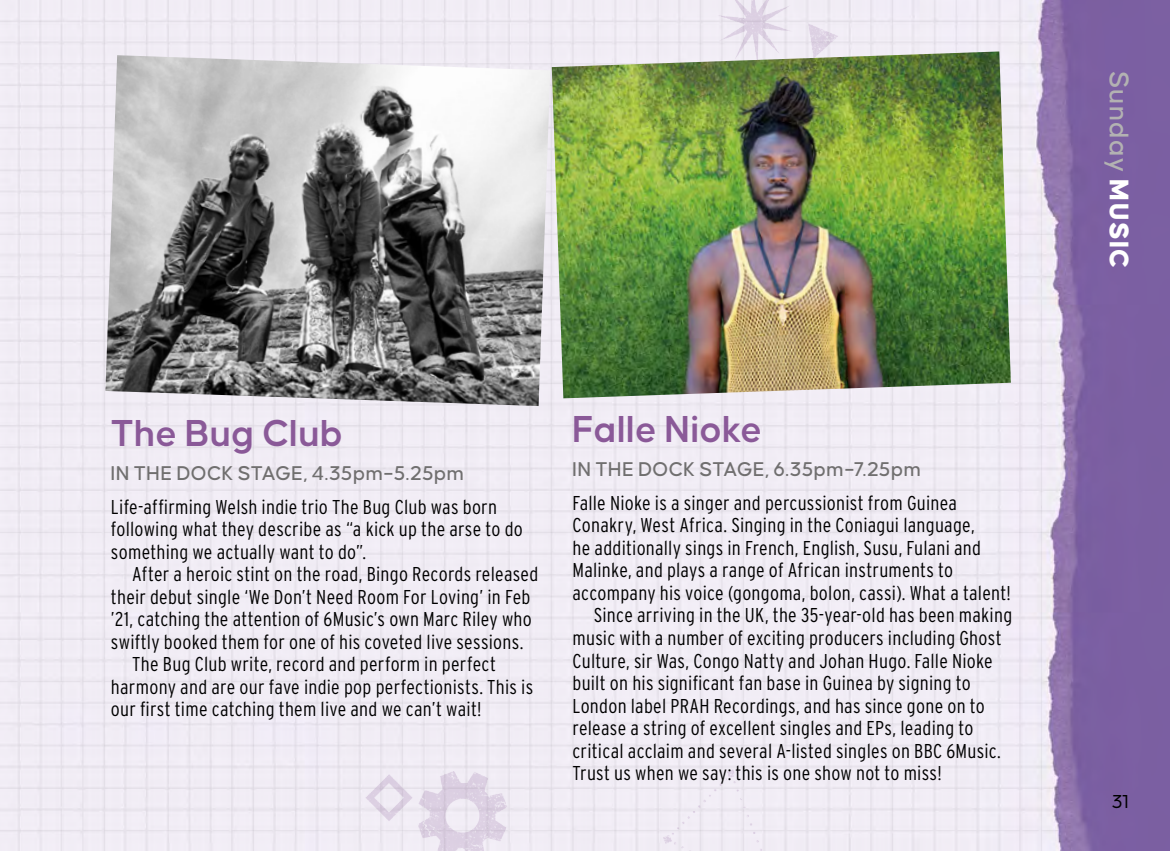
<style>
.page{position:relative;width:1170px;height:851px;background:#fff}
.page>*{position:absolute;margin:0;border:0;box-sizing:border-box;transform-origin:0 0}
.t1{font:600 40px "Causten";letter-spacing:.005em;color:#8a5998}
.t2{font:500 28.75px "Causten";letter-spacing:.035em;color:#b3b2b2}
.t3{font:500 21.25px "Causten";letter-spacing:.02em;color:#706f6f}
.t4{font:300 condensed 20px/22.5px "Interstate";letter-spacing:.01em;color:#000}
.t5{font:20px "Causten";color:#000}
.s1{font-weight:800;color:#fff}
</style>
<div class="page">
<img style="left:0;top:0;width:1169px;height:850px">
<img style="left:805px;top:17px;width:35px;height:34px">
<img style="left:658px;top:765px;width:131px;height:85px">
<img style="left:415px;top:767px;width:95px;height:83px">
<img style="left:363px;top:771px;width:52px;height:52px">
<img style="left:714px;top:0;width:81px;height:51px">
<img style="left:551px;top:51px;width:459px;height:347px">
<img style="left:105px;top:55px;width:445px;height:351px">
<h1 class="t1" style="left:111px;top:411px;width:233px">The Bug Club</h1>
<p class="t3" style="left:111px;top:461px;width:355px">IN THE DOCK STAGE, 4.35pm–5.25pm</p>
<p class="t4" style="left:111px;top:495px;width:413px">Life-affirming Welsh indie trio The Bug Club was born following what they describe as “a kick up the arse to do something we actually want to do”.</p>
<p class="t4" style="left:132px;top:562px;width:407px">After a heroic stint on the road, Bingo Records released</p>
<p class="t4" style="left:111px;top:585px;width:421px">their debut single ‘We Don’t Need Room For Loving’ in Feb</p>
<p class="t4" style="left:111px;top:607px;width:422px">’21, catching the attention of 6Music’s own Marc Riley who</p>
<p class="t4" style="left:111px;top:630px;width:414px">swiftly booked them for one of his coveted live sessions.</p>
<p class="t4" style="left:132px;top:652px;width:365px">The Bug Club write, record and perform in perfect</p>
<p class="t4" style="left:111px;top:675px;width:423px">harmony and are our fave indie pop perfectionists. This is</p>
<p class="t4" style="left:111px;top:697px;width:372px">our first time catching them live and we can’t wait!</p>
<h1 class="t1" style="left:572px;top:407px;width:191px">Falle Nioke</h1>
<p class="t3" style="left:572px;top:457px;width:350px">IN THE DOCK STAGE, 6.35pm–7.25pm</p>
<p class="t4" style="left:572px;top:491px;width:386px">Falle Nioke is a singer and percussionist from Guinea</p>
<p class="t4" style="left:572px;top:514px;width:403px">Conakry, West Africa. Singing in the Coniagui language,</p>
<p class="t4" style="left:572px;top:536px;width:410px">he additionally sings in French, English, Susu, Fulani and</p>
<p class="t4" style="left:572px;top:559px;width:382px">Malinke, and plays a range of African instruments to</p>
<p class="t4" style="left:572px;top:581px;width:440px">accompany his voice (gongoma, bolon, cassi). What a talent!</p>
<p class="t4" style="left:593px;top:604px;width:420px">Since arriving in the UK, the 35-year-old has been making</p>
<p class="t4" style="left:572px;top:626px;width:430px">music with a number of exciting producers including Ghost</p>
<p class="t4" style="left:572px;top:649px;width:422px">Culture, sir Was, Congo Natty and Johan Hugo. Falle Nioke</p>
<p class="t4" style="left:572px;top:671px;width:400px">built on his significant fan base in Guinea by signing to</p>
<p class="t4" style="left:572px;top:694px;width:414px">London label PRAH Recordings, and has since gone on to</p>
<p class="t4" style="left:572px;top:716px;width:402px">release a string of excellent singles and EPs, leading to</p>
<p class="t4" style="left:572px;top:739px;width:430px">critical acclaim and several A-listed singles on BBC 6Music.</p>
<p class="t4" style="left:572px;top:761px;width:370px">Trust us when we say: this is one show not to miss!</p>
<h2 class="t2" style="left:1134px;top:71px;width:199px;rotate:90deg">Sunday <span class="s1">MUSIC</span></h2>
<p class="t5" style="left:1111px;top:791px;width:19px">31</p>
</div>
